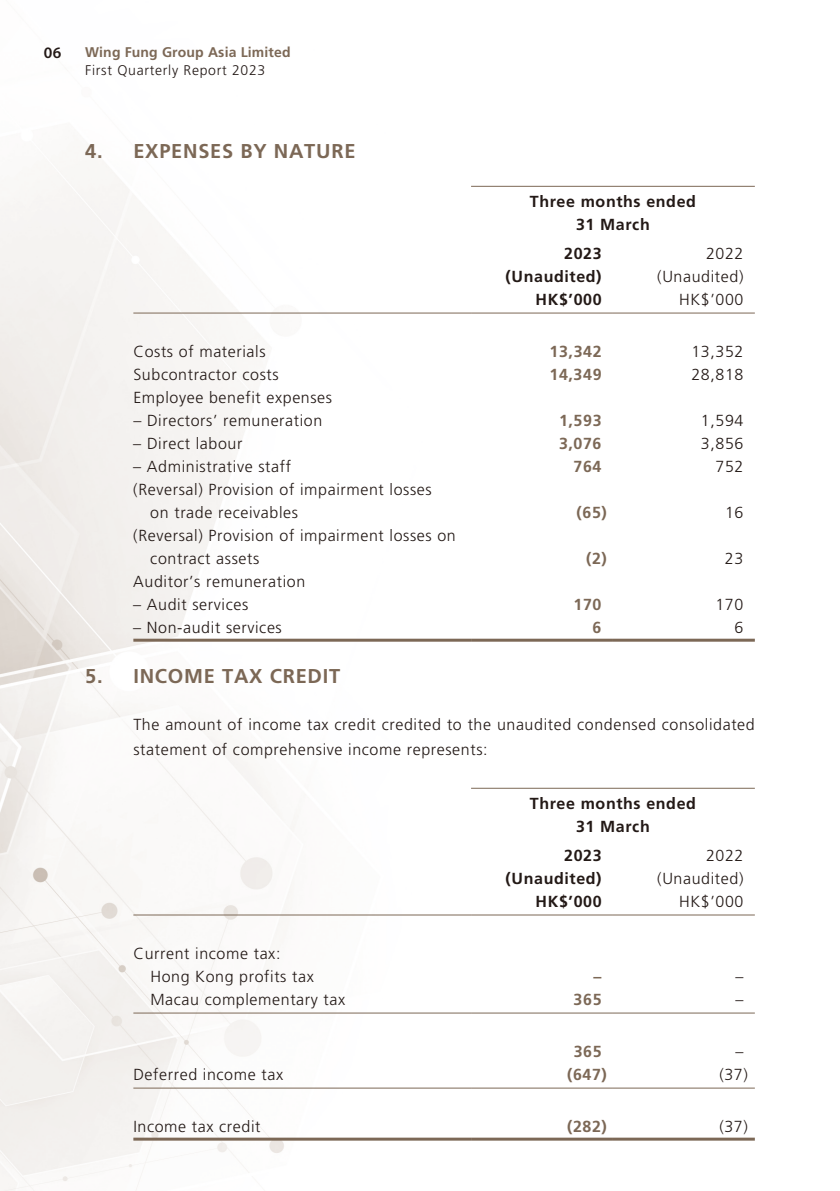
<style>
.page{position:relative;width:840px;height:1191px;background:#fff}
.page>*{position:absolute;margin:0;border:0;box-sizing:border-box;transform-origin:0 0}
.t1{font:700 20px "Frutiger LT Std";letter-spacing:.04em;color:#7c6856}
.t2{font:300 16px/23px "Frutiger LT Std";letter-spacing:.04em;color:#231916}
.t3{font:700 16px/23px "Frutiger LT Std";letter-spacing:.04em;color:#231916;text-align:center}
.t4{font:700 16px "Frutiger LT Std";letter-spacing:.04em;color:#7c6856}
.t5{font:600 16px "Myriad Pro";color:#231916}
.t6{font:700 14px "Frutiger LT Std";letter-spacing:.01em;color:#7c6856}
.t7{font:300 14px "Frutiger LT Std";letter-spacing:.05em;color:#231916}
</style>
<div class="page">
<img style="left:0;top:149px;width:755px;height:1042px">
<hr style="left:471px;top:186px;width:283px;height:1px;background:#7c6856">
<hr style="left:133px;top:312px;width:338px;height:1px;background:#7c6856">
<hr style="left:471px;top:312px;width:141px;height:1px;background:#7c6856">
<hr style="left:612px;top:312px;width:142px;height:1px;background:#7c6856">
<hr style="left:133px;top:638px;width:338px;height:3px;background:#7c6856">
<hr style="left:471px;top:638px;width:141px;height:3px;background:#7c6856">
<hr style="left:612px;top:638px;width:142px;height:3px;background:#7c6856">
<hr style="left:471px;top:787px;width:283px;height:1px;background:#7c6856">
<hr style="left:133px;top:914px;width:338px;height:1px;background:#7c6856">
<hr style="left:471px;top:914px;width:141px;height:1px;background:#7c6856">
<hr style="left:612px;top:914px;width:142px;height:1px;background:#7c6856">
<hr style="left:133px;top:1012px;width:338px;height:1px;background:#7c6856">
<hr style="left:471px;top:1012px;width:141px;height:1px;background:#7c6856">
<hr style="left:612px;top:1012px;width:142px;height:1px;background:#7c6856">
<hr style="left:133px;top:1087px;width:338px;height:1px;background:#7c6856">
<hr style="left:471px;top:1087px;width:141px;height:1px;background:#7c6856">
<hr style="left:612px;top:1087px;width:142px;height:1px;background:#7c6856">
<hr style="left:133px;top:1137px;width:338px;height:3px;background:#7c6856">
<hr style="left:471px;top:1137px;width:141px;height:3px;background:#7c6856">
<hr style="left:612px;top:1137px;width:142px;height:3px;background:#7c6856">
<p class="t5" style="left:44px;top:42px;width:19px">06</p>
<p class="t6" style="left:85px;top:44px;width:207px">Wing Fung Group Asia Limited</p>
<p class="t7" style="left:85px;top:62px;width:181px">First Quarterly Report 2023</p>
<p class="t1" style="left:85px;top:140px;width:272px">4. EXPENSES BY NATURE</p>
<p class="t3" style="left:529px;top:190px;width:167px">Three months ended<br>31 March</p>
<p class="t3" style="left:564px;top:242px;width:39px">2023</p>
<p class="t2" style="left:705px;top:242px;width:39px">2022</p>
<p class="t3" style="left:505px;top:265px;width:97px">(Unaudited)</p>
<p class="t2" style="left:657px;top:265px;width:88px">(Unaudited)</p>
<p class="t3" style="left:535px;top:288px;width:67px">HK$’000</p>
<p class="t2" style="left:679px;top:288px;width:66px">HK$’000</p>
<p class="t2" style="left:133px;top:340px;width:134px">Costs of materials</p>
<p class="t4" style="left:549px;top:342px;width:53px">13,342</p>
<p class="t2" style="left:691px;top:340px;width:53px">13,352</p>
<p class="t2" style="left:133px;top:363px;width:147px">Subcontractor costs</p>
<p class="t4" style="left:549px;top:365px;width:53px">14,349</p>
<p class="t2" style="left:691px;top:363px;width:53px">28,818</p>
<p class="t2" style="left:133px;top:386px;width:200px">Employee benefit expenses</p>
<p class="t2" style="left:133px;top:409px;width:190px">– Directors’ remuneration</p>
<p class="t4" style="left:558px;top:411px;width:44px">1,593</p>
<p class="t2" style="left:700px;top:409px;width:44px">1,594</p>
<p class="t2" style="left:133px;top:432px;width:110px">– Direct labour</p>
<p class="t4" style="left:558px;top:434px;width:44px">3,076</p>
<p class="t2" style="left:700px;top:432px;width:44px">3,856</p>
<p class="t2" style="left:133px;top:455px;width:159px">– Administrative staff</p>
<p class="t4" style="left:573px;top:457px;width:29px">764</p>
<p class="t2" style="left:715px;top:455px;width:29px">752</p>
<p class="t2" style="left:150px;top:478px;width:283px;text-indent:-17px">(Reversal) Provision of impairment losses on trade receivables</p>
<p class="t4" style="left:576px;top:503px;width:32px">(65)</p>
<p class="t2" style="left:724px;top:501px;width:20px">16</p>
<p class="t2" style="left:150px;top:524px;width:307px;text-indent:-17px">(Reversal) Provision of impairment losses on contract assets</p>
<p class="t4" style="left:585px;top:549px;width:22px">(2)</p>
<p class="t2" style="left:724px;top:547px;width:20px">23</p>
<p class="t2" style="left:133px;top:570px;width:173px">Auditor’s remuneration</p>
<p class="t2" style="left:133px;top:593px;width:116px">– Audit services</p>
<p class="t4" style="left:573px;top:595px;width:29px">170</p>
<p class="t2" style="left:715px;top:593px;width:29px">170</p>
<p class="t2" style="left:133px;top:616px;width:150px">– Non-audit services</p>
<p class="t4" style="left:592px;top:618px;width:10px">6</p>
<p class="t2" style="left:734px;top:616px;width:10px">6</p>
<p class="t1" style="left:85px;top:664px;width:256px">5. INCOME TAX CREDIT</p>
<p class="t2" style="left:133px;top:712px;width:622px;line-height:25px">The amount of income tax credit credited to the unaudited condensed consolidated statement of comprehensive income represents:</p>
<p class="t3" style="left:529px;top:792px;width:167px">Three months ended<br>31 March</p>
<p class="t3" style="left:564px;top:843px;width:39px">2023</p>
<p class="t2" style="left:705px;top:844px;width:39px">2022</p>
<p class="t3" style="left:505px;top:866px;width:97px">(Unaudited)</p>
<p class="t2" style="left:657px;top:867px;width:88px">(Unaudited)</p>
<p class="t3" style="left:535px;top:889px;width:67px">HK$’000</p>
<p class="t2" style="left:679px;top:890px;width:66px">HK$’000</p>
<p class="t2" style="left:150px;top:942px;width:165px;text-indent:-17px">Current income tax:<br>Hong Kong profits tax</p>
<p class="t4" style="left:593px;top:966px;width:9px">–</p>
<p class="t2" style="left:735px;top:965px;width:9px">–</p>
<p class="t2" style="left:150px;top:988px;width:196px">Macau complementary tax</p>
<p class="t4" style="left:573px;top:989px;width:29px">365</p>
<p class="t2" style="left:735px;top:988px;width:9px">–</p>
<p class="t4" style="left:573px;top:1042px;width:29px">365</p>
<p class="t2" style="left:735px;top:1040px;width:9px">–</p>
<p class="t2" style="left:133px;top:1063px;width:151px">Deferred income tax</p>
<p class="t4" style="left:566px;top:1064px;width:41px">(647)</p>
<p class="t2" style="left:719px;top:1063px;width:30px">(37)</p>
<p class="t2" style="left:133px;top:1115px;width:129px">Income tax credit</p>
<p class="t4" style="left:566px;top:1117px;width:41px">(282)</p>
<p class="t2" style="left:719px;top:1115px;width:30px">(37)</p>
</div>
